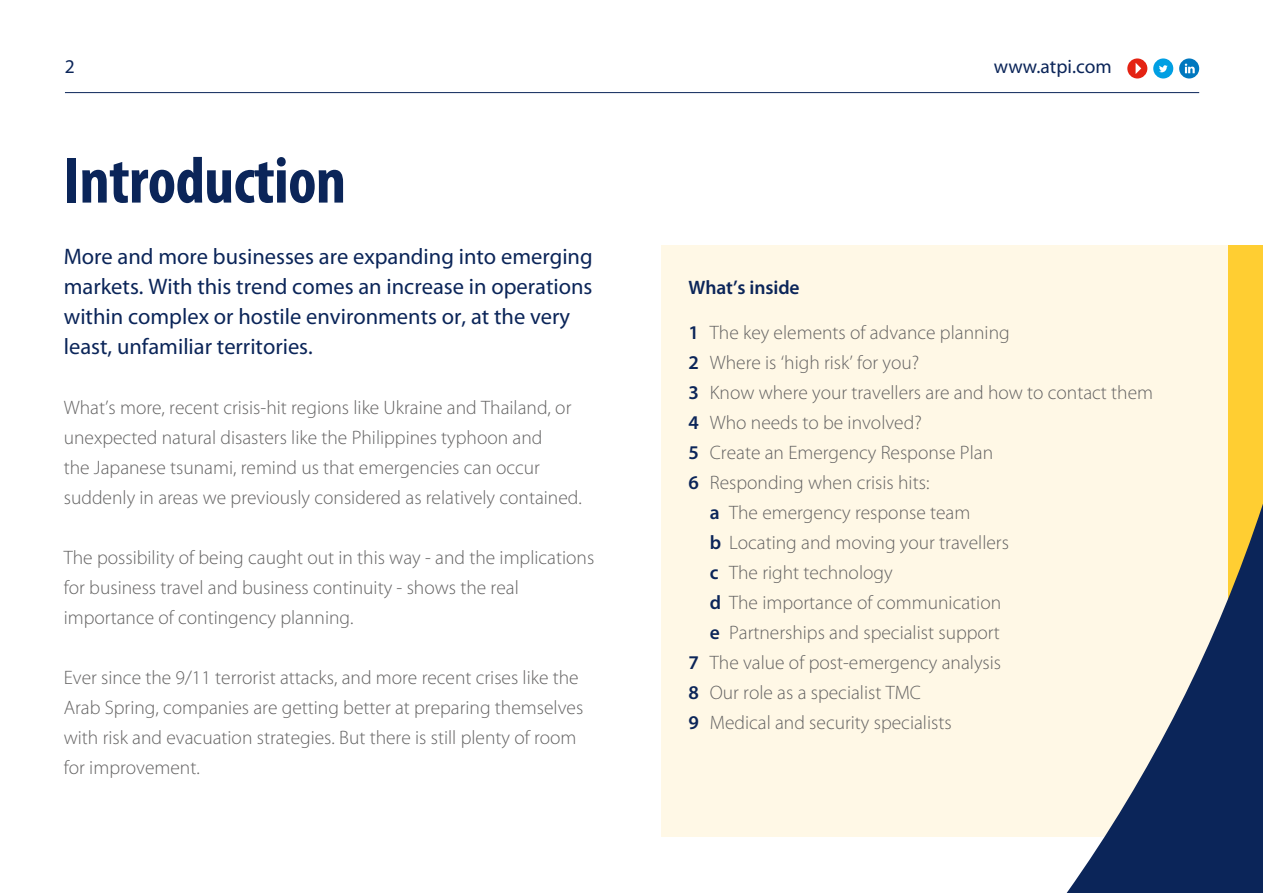
<style>
.page{position:relative;width:1263px;height:893px;background:#fff}
.page>*{position:absolute;margin:0;border:0;box-sizing:border-box;transform-origin:0 0}
.t1{font:700 condensed 66px "Myriad Pro";letter-spacing:-.01em;color:#0b2559}
.t2{font:22.5px/30px "Myriad Pro";color:#0b2559}
.t3{font:300 19.5px/30px "Myriad Pro";color:#646363}
.t4{font:19.5px "Myriad Pro";color:#0b2559}
.t5{font:600 19.5px "Myriad Pro";letter-spacing:-.005em;color:#0b2559}
.s1{font-weight:600;color:#0b2559}
</style>
<div class="page">
<div style="left:662px;top:246px;width:601px;height:591px;background:#fff8e6"></div>
<div style="left:1228px;top:246px;width:35px;height:591px;background:#ffce32"></div>
<hr style="left:65px;top:92px;width:1134px;height:1px;background:#0b2559">
<svg style="left:1067px;top:504px;width:196px;height:389px"></svg>
<div style="left:1153px;top:58px;width:20px;height:21px;background:#009fe3;border-radius:50%"></div>
<svg style="left:1159px;top:65px;width:8px;height:7px"></svg>
<svg style="left:1179px;top:58px;width:20px;height:21px"></svg>
<svg style="left:1185px;top:64px;width:10px;height:9px"></svg>
<div style="left:1127px;top:58px;width:20px;height:21px;background:#e42313;border-radius:50%"></div>
<svg style="left:1135px;top:63px;width:6px;height:11px"></svg>
<p class="t4" style="left:65px;top:55px;width:12px">2</p>
<h1 class="t1" style="left:64px;top:139px;width:284px">Introduction</h1>
<p class="t2" style="left:64px;top:241px;width:530px">More and more businesses are expanding into emerging markets. With this trend comes an increase in operations within complex or hostile environments or, at the very least, unfamiliar territories.</p>
<p class="t3" style="left:64px;top:392px;width:520px">What’s more, recent crisis-hit regions like Ukraine and Thailand, or unexpected natural disasters like the Philippines typhoon and<br>the Japanese tsunami, remind us that emergencies can occur suddenly in areas we previously considered as relatively contained.</p>
<p class="t3" style="left:64px;top:542px;width:532px">The possibility of being caught out in this way - and the implications for business travel and business continuity - shows the real importance of contingency planning.</p>
<p class="t3" style="left:64px;top:662px;width:521px">Ever since the 9/11 terrorist attacks, and more recent crises like the Arab Spring, companies are getting better at preparing themselves with risk and evacuation strategies. But there is still plenty of room for improvement.</p>
<p class="t5" style="left:688px;top:275px;width:113px">What’s inside</p>
<p class="t4" style="left:994px;top:54px;width:119px">www.atpi.com</p>
<p class="t3" style="left:688px;top:317px;width:323px"><span class="s1">1</span> The key elements of advance planning</p>
<p class="t3" style="left:688px;top:347px;width:232px"><span class="s1">2</span> Where is ‘high risk’ for you?</p>
<p class="t3" style="left:688px;top:377px;width:466px"><span class="s1">3</span> Know where your travellers are and how to contact them</p>
<p class="t3" style="left:688px;top:407px;width:235px"><span class="s1">4</span> Who needs to be involved?</p>
<p class="t3" style="left:688px;top:437px;width:306px"><span class="s1">5</span> Create an Emergency Response Plan</p>
<p class="t3" style="left:688px;top:467px;width:242px"><span class="s1">6</span> Responding when crisis hits:</p>
<p class="t3" style="left:710px;top:497px;width:262px"><span class="s1">a</span> The emergency response team</p>
<p class="t3" style="left:710px;top:527px;width:301px"><span class="s1">b</span> Locating and moving your travellers</p>
<p class="t3" style="left:710px;top:557px;width:184px"><span class="s1">c</span> The right technology</p>
<p class="t3" style="left:710px;top:587px;width:293px"><span class="s1">d</span> The importance of communication</p>
<p class="t3" style="left:710px;top:617px;width:291px"><span class="s1">e</span> Partnerships and specialist support</p>
<p class="t3" style="left:688px;top:647px;width:314px"><span class="s1">7</span> The value of post-emergency analysis</p>
<p class="t3" style="left:688px;top:677px;width:234px"><span class="s1">8</span> Our role as a specialist TMC</p>
<p class="t3" style="left:688px;top:707px;width:265px"><span class="s1">9</span> Medical and security specialists</p>
</div>
